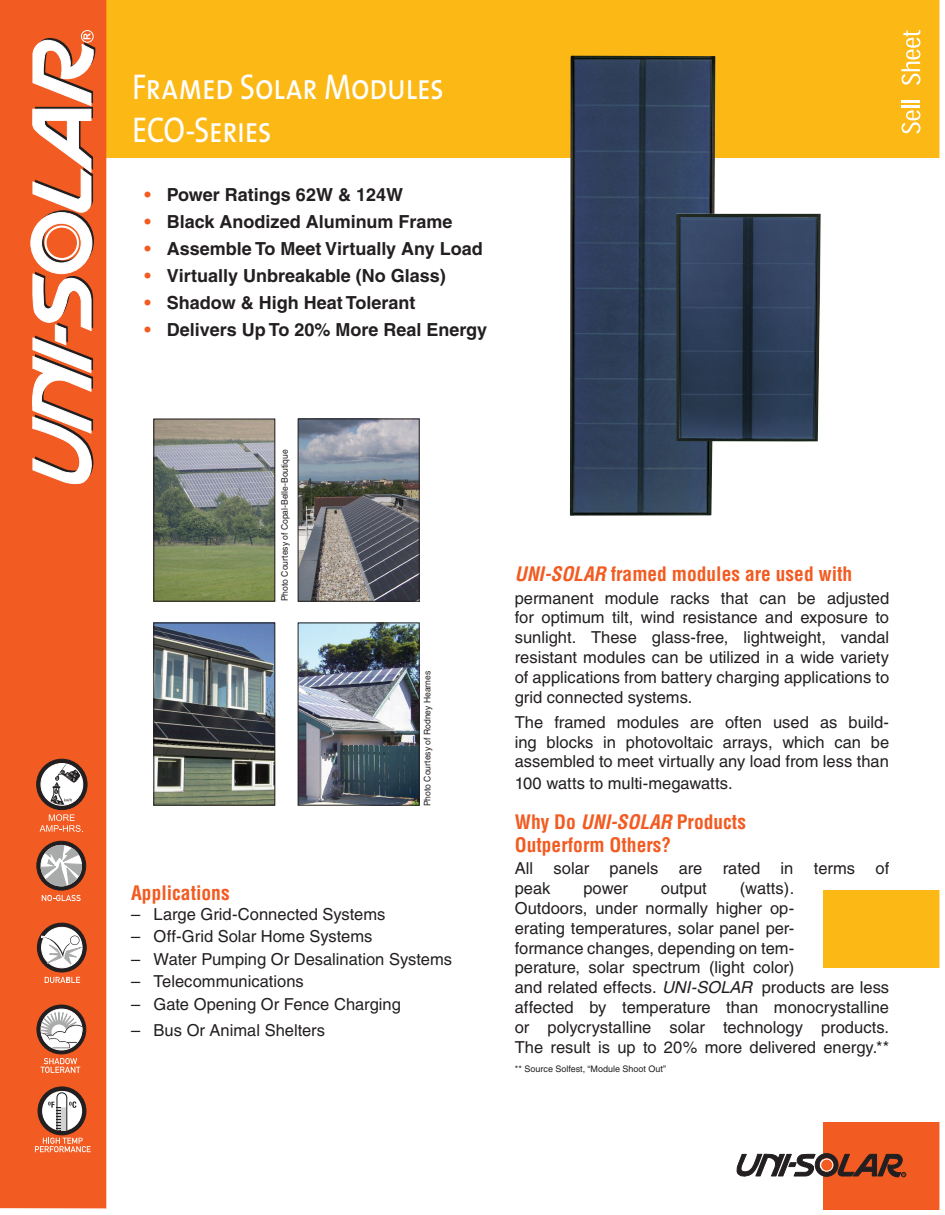
<style>
.page{position:relative;width:945px;height:1215px;background:#fff}
.page>*{position:absolute;margin:0;border:0;box-sizing:border-box;transform-origin:0 0}
.t1{font:36px/43.2px "The Sans Caps";letter-spacing:-.025em;color:#fff;scale:.85 1}
.t2{font:700 condensed 19.5px/23.4px "Helvetica";color:#f25b21}
.t3{font:700 18px "Helvetica";color:#231f20}
.t4{font:16.5px/19.8px "Helvetica";color:#231f20;text-align:justify}
.t5{font:700 9.6px "Arial";color:#fff}
.t6{font:9px "Helvetica";color:#231f20;scale:.95 1}
.t7{font:9px "Helvetica";color:#231f20}
.s1{color:#f25b21}
.s2{font-style:italic}
</style>
<div class="page">
<div style="left:1px;top:0;width:938px;height:158px;background:#fcb814"></div>
<div style="left:0;top:0;width:106px;height:1209px;background:#f25b21"></div>
<svg style="left:44px;top:976px;width:37px;height:8px"></svg>
<svg style="left:41px;top:894px;width:40px;height:8px"></svg>
<svg style="left:40px;top:1056px;width:41px;height:17px"></svg>
<svg style="left:29px;top:30px;width:67px;height:454px"></svg>
<div style="left:823px;top:1123px;width:116px;height:87px;background:#f25b21"></div>
<svg style="left:737px;top:1153px;width:169px;height:24px"></svg>
<div style="left:823px;top:890px;width:116px;height:78px;background:#fcb814"></div>
<svg style="left:37px;top:923px;width:49px;height:49px"></svg>
<div style="left:37px;top:923px;width:49px;height:49px;border:1px solid #231f20;border-radius:50%"></div>
<div style="left:42px;top:927px;width:40px;height:41px;background:#fff;border-radius:50%"></div>
<div style="left:42px;top:927px;width:40px;height:41px;border:1px solid #fff;border-radius:50%"></div>
<div style="left:69px;top:935px;width:11px;height:11px;border:1px solid #fff;border-radius:50%"></div>
<svg style="left:41px;top:936px;width:41px;height:28px"></svg>
<div style="left:37px;top:841px;width:49px;height:49px;background:#231f20;border-radius:50%"></div>
<div style="left:37px;top:841px;width:49px;height:49px;border:1px solid #231f20;border-radius:50%"></div>
<svg style="left:41px;top:845px;width:41px;height:41px;background:#b0a9a7"></svg>
<svg style="left:37px;top:1005px;width:49px;height:49px"></svg>
<div style="left:37px;top:1005px;width:49px;height:49px;border:1px solid #231f20;border-radius:50%"></div>
<div style="left:41px;top:1009px;width:41px;height:41px;border:1px solid #fff;border-radius:50%"></div>
<svg style="left:41px;top:1011px;width:41px;height:37px"></svg>
<div style="left:38px;top:1087px;width:48px;height:48px;background:#231f20;border-radius:50%"></div>
<svg style="left:34px;top:1092px;width:57px;height:61px;background:#cd8c73"></svg>
<svg style="left:901px;top:100px;width:19px;height:34px"></svg>
<svg style="left:901px;top:30px;width:19px;height:55px"></svg>
<div style="left:37px;top:759px;width:50px;height:51px;background:#231f20;border-radius:50%"></div>
<div style="left:36px;top:759px;width:51px;height:51px;border:1px solid #231f20;border-radius:50%"></div>
<svg style="left:40px;top:814px;width:43px;height:18px"></svg>
<svg style="left:41px;top:764px;width:42px;height:41px"></svg>
<svg style="left:49px;top:764px;width:33px;height:41px"></svg>
<div style="left:41px;top:763px;width:42px;height:42px;border:1px solid #fff;border-radius:50%"></div>
<img style="left:300px;top:421px;width:118px;height:179px">
<div style="left:298px;top:419px;width:122px;height:183px;border:1px solid #231f20"></div>
<img style="left:155px;top:420px;width:118px;height:180px">
<div style="left:153px;top:418px;width:122px;height:184px;border:1px solid #231f20"></div>
<img style="left:300px;top:624px;width:118px;height:180px">
<div style="left:298px;top:622px;width:122px;height:184px;border:1px solid #231f20"></div>
<img style="left:155px;top:624px;width:118px;height:180px">
<div style="left:153px;top:622px;width:122px;height:184px;border:1px solid #231f20"></div>
<img style="left:570px;top:56px;width:145px;height:460px">
<img style="left:676px;top:214px;width:145px;height:227px">
<p class="t5" style="left:82px;top:40px;width:8px;rotate:-90deg">R</p>
<h1 class="t1" style="left:132px;top:65px;width:368px">Framed Solar Modules<br>ECO-Series</h1>
<p class="t3" style="left:144px;top:189px;width:260px"><span class="s1">•</span> Power Ratings 62W &amp; 124W</p>
<p class="t3" style="left:144px;top:216px;width:310px"><span class="s1">•</span> Black Anodized Aluminum Frame</p>
<p class="t3" style="left:144px;top:243px;width:340px"><span class="s1">•</span> Assemble To Meet Virtually Any Load</p>
<p class="t3" style="left:144px;top:270px;width:303px"><span class="s1">•</span> Virtually Unbreakable (No Glass)</p>
<p class="t3" style="left:144px;top:297px;width:273px"><span class="s1">•</span> Shadow &amp; High Heat Tolerant</p>
<p class="t3" style="left:144px;top:324px;width:344px"><span class="s1">•</span> Delivers Up To 20% More Real Energy</p>
<p class="t6" style="left:281px;top:601px;width:161px;rotate:-90deg">Photo Courtesy of Copal-Belle-Boutique</p>
<p class="t6" style="left:424px;top:806px;width:144px;rotate:-90deg">Photo Courtesy of Rodney Hearnes</p>
<p class="t2" style="left:131px;top:883px;width:100px">Applications</p>
<p class="t4" style="left:131px;top:906px;width:256px">– Large Grid-Connected Systems</p>
<p class="t4" style="left:131px;top:928px;width:243px">– Off-Grid Solar Home Systems</p>
<p class="t4" style="left:131px;top:951px;width:322px">– Water Pumping Or Desalination Systems</p>
<p class="t4" style="left:131px;top:973px;width:174px">– Telecommunications</p>
<p class="t4" style="left:131px;top:996px;width:271px">– Gate Opening Or Fence Charging</p>
<p class="t4" style="left:131px;top:1022px;width:195px">– Bus Or Animal Shelters</p>
<p class="t2" style="left:515px;top:564px;width:339px"><span class="s2">UNI-SOLAR</span> framed modules are used with</p>
<p class="t4" style="left:515px;top:590px;width:376px">permanent module racks that can be adjusted for optimum tilt, wind resistance and exposure to sunlight. These glass-free, lightweight, vandal resistant modules can be utilized in a wide variety of applications from battery charging applications to grid connected systems.</p>
<p class="t4" style="left:515px;top:714px;width:376px">The framed modules are often used as build&shy;ing blocks in photovoltaic arrays, which can be assembled to meet virtually any load from less than</p>
<p class="t4" style="left:515px;top:775px;width:219px">100 watts to multi-megawatts.</p>
<p class="t2" style="left:515px;top:811px;width:233px">Why Do <span class="s2">UNI-SOLAR</span> Products<br>Outperform Others?</p>
<p class="t4" style="left:515px;top:860px;width:376px">All solar panels are rated in terms of peak</p>
<p class="t4" style="left:515px;top:880px;width:376px;text-align:left;text-indent:225px">(watts).<br>Outdoors, under normally higher op-<br>erating temperatures, solar panel per-<br>formance changes, depending on tem-<br>perature, solar spectrum (light color)<br>and related effects. <span class="s2">UNI-SOLAR</span> products are less affected by temperature than monocrystalline or polycrystalline solar technology products.<br>The result is up to 20% more delivered energy.**</p>
<p class="t7" style="left:515px;top:1066px;width:153px">** Source Solfest, “Module Shoot Out”</p>
<p class="t4" style="left:583px;top:880px;width:46px">power</p>
<p class="t4" style="left:661px;top:880px;width:47px">output</p>
</div>
